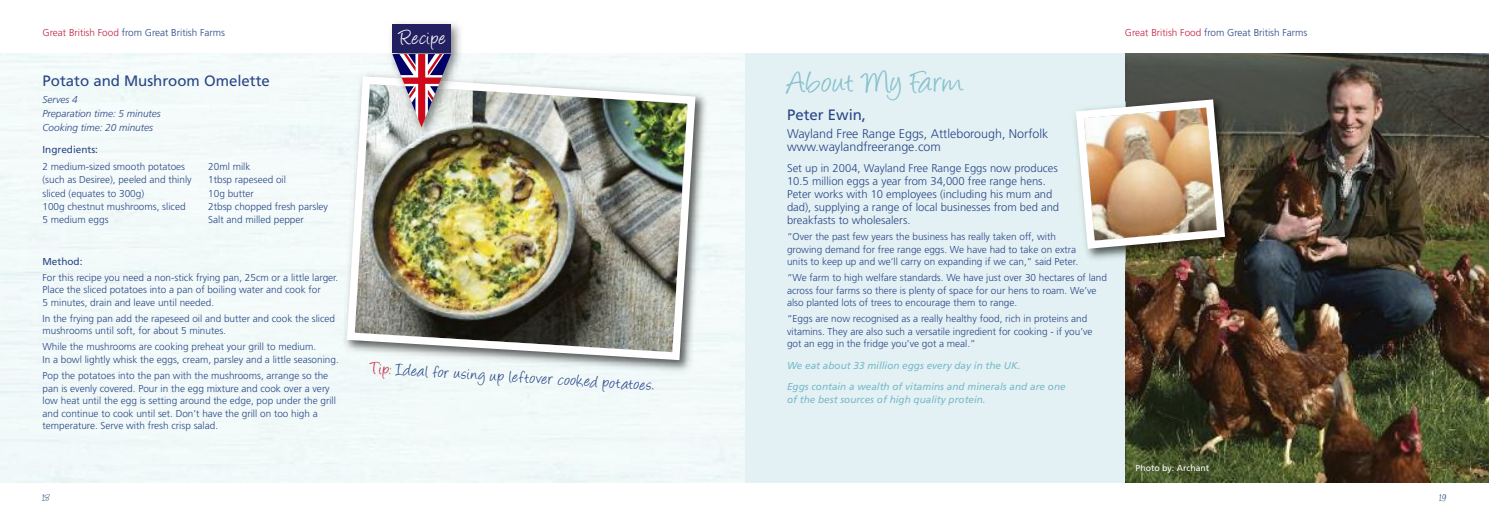
<style>
.page{position:relative;width:1489px;height:525px;background:#fff}
.page>*{position:absolute;margin:0;border:0;box-sizing:border-box;transform-origin:0 0}
.t1{font:35px "Angelina";letter-spacing:.02em;color:#87c1ce}
.t2{font:22.12px "Angelina";letter-spacing:.045em;color:#fff}
.t3{font:18.75px "Angelina";color:#294686}
.t4{font:15px "Frutiger";color:#294686}
.t5{font:300 12.5px/13.8px "Frutiger";color:#294686}
.t6{font:300 11.25px/13.1px "Frutiger";color:#294686}
.t7{font:11.25px "Angelina";color:#294686}
.t8{font:300 10px/12.5px "Frutiger";color:#294686}
.t9{font:italic 10px/21.4px "Frutiger";color:#78b9c8}
.t10{font:italic 300 10px/13.8px "Frutiger";color:#294686}
.t11{font:10px "Frutiger";color:#294686}
.t12{font:8.75px "Frutiger";color:#fff}
.s1{color:#c42042}
</style>
<div class="page">
<div style="left:721px;top:53px;width:739px;height:429px;background:#e4f1f4"></div>
<div style="left:0;top:53px;width:744px;height:429px;background:#f2fafa"></div>
<img style="left:340px;top:70px;width:372px;height:307px">
<img style="left:343px;top:72px;width:356px;height:292px">
<img style="left:375px;top:23px;width:98px;height:48px">
<img style="left:375px;top:71px;width:98px;height:77px">
<svg style="left:392px;top:54px;width:59px;height:73px;background:#ba97a8"></svg>
<div style="left:392px;top:25px;width:59px;height:28px;background:#222060"></div>
<img style="left:1125px;top:53px;width:363px;height:429px">
<img style="left:1086px;top:253px;width:39px;height:6px">
<img style="left:1125px;top:92px;width:117px;height:170px">
<img style="left:1074px;top:95px;width:154px;height:158px">
<p class="t8" style="left:43px;top:27px;width:184px"><span class="s1">Great British Food</span> from Great British Farms</p>
<h2 class="t2" style="left:399px;top:28px;width:48px">Recipe</h2>
<p class="t8" style="left:1124px;top:27px;width:184px"><span class="s1">Great British Food</span> from Great British Farms</p>
<h3 class="t4" style="left:43px;top:74px;width:229px">Potato and Mushroom Omelette</h3>
<p class="t10" style="left:43px;top:93px;width:120px">Serves 4<br>Preparation time: 5 minutes<br>Cooking time: 20 minutes</p>
<p class="t11" style="left:43px;top:145px;width:57px">Ingredients:</p>
<p class="t8" style="left:43px;top:160px;width:151px;line-height:13.4px">2 medium-sized smooth potatoes (such as Desiree), peeled and thinly sliced (equates to 300g)<br>100g chestnut mushrooms, sliced<br>5 medium eggs</p>
<p class="t8" style="left:208px;top:160px;width:121px;line-height:13.4px">20ml milk<br>1tbsp rapeseed oil<br>10g butter<br>2tbsp chopped fresh parsley<br>Salt and milled pepper</p>
<p class="t11" style="left:43px;top:257px;width:41px">Method:</p>
<p class="t8" style="left:43px;top:272px;width:297px">For this recipe you need a non-stick frying pan, 25cm or a little larger.<br>Place the sliced potatoes into a pan of boiling water and cook for<br>5 minutes, drain and leave until needed.</p>
<p class="t8" style="left:43px;top:313px;width:294px">In the frying pan add the rapeseed oil and butter and cook the sliced mushrooms until soft, for about 5 minutes.</p>
<p class="t8" style="left:43px;top:341px;width:298px">While the mushrooms are cooking preheat your grill to medium.<br>In a bowl lightly whisk the eggs, cream, parsley and a little seasoning.</p>
<p class="t8" style="left:43px;top:370px;width:295px">Pop the potatoes into the pan with the mushrooms, arrange so the pan is evenly covered. Pour in the egg mixture and cook over a very low heat until the egg is setting around the edge, pop under the grill and continue to cook until set. Don’t have the grill on too high a temperature. Serve with fresh crisp salad.</p>
<h3 class="t3" style="left:371px;top:361px;width:285px;rotate:3deg"><span class="s1">Tip:</span> Ideal for using up leftover cooked potatoes.</h3>
<h1 class="t1" style="left:787px;top:67px;width:178px">About My Farm</h1>
<h3 class="t4" style="left:787px;top:109px;width:81px">Peter Ewin,</h3>
<p class="t5" style="left:787px;top:127px;width:263px">Wayland Free Range Eggs, Attleborough, Norfolk www.waylandfreerange.com</p>
<p class="t6" style="left:787px;top:162px;width:274px">Set up in 2004, Wayland Free Range Eggs now produces 10.5 million eggs a year from 34,000 free range hens.<br>Peter works with 10 employees (including his mum and dad), supplying a range of local businesses from bed and breakfasts to wholesalers.</p>
<p class="t8" style="left:787px;top:231px;width:292px">“Over the past few years the business has really taken off, with growing demand for free range eggs. We have had to take on extra units to keep up and we’ll carry on expanding if we can,” said Peter.</p>
<p class="t8" style="left:787px;top:272px;width:321px">“We farm to high welfare standards. We have just over 30 hectares of land across four farms so there is plenty of space for our hens to roam. We’ve also planted lots of trees to encourage them to range.</p>
<p class="t8" style="left:787px;top:313px;width:307px">“Eggs are now recognised as a really healthy food, rich in proteins and vitamins. They are also such a versatile ingredient for cooking - if you’ve got an egg in the fridge you’ve got a meal.”</p>
<p class="t9" style="left:787px;top:355px;width:280px">We eat about 33 million eggs every day in the UK.<br>Eggs contain a wealth of vitamins and minerals and are one</p>
<p class="t9" style="left:787px;top:389px;width:200px">of the best sources of high quality protein.</p>
<p class="t12" style="left:1135px;top:464px;width:75px">Photo by: Archant</p>
<p class="t7" style="left:43px;top:493px;width:9px">18</p>
<p class="t7" style="left:1439px;top:493px;width:8px">19</p>
</div>
